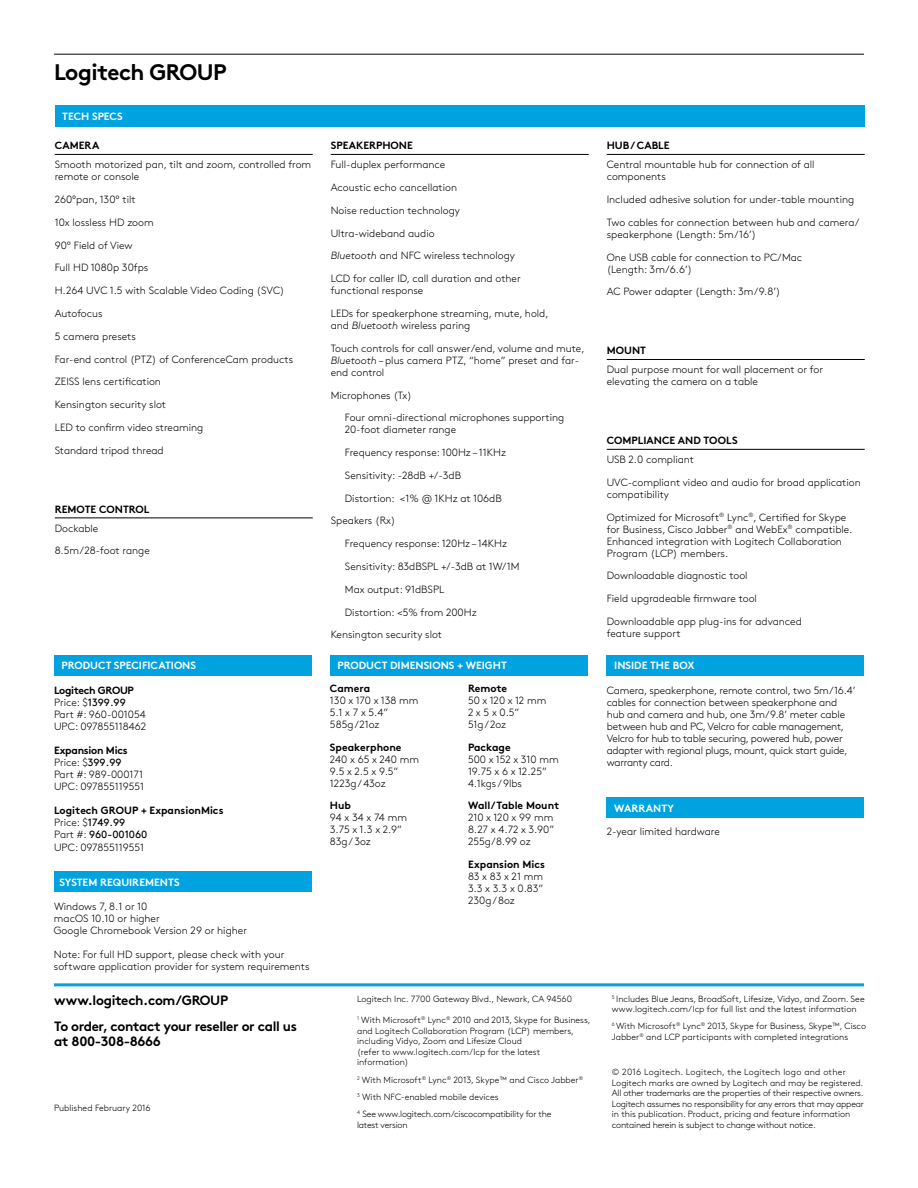
<style>
.page{position:relative;width:918px;height:1188px;background:#fff}
.page>*{position:absolute;margin:0;border:0;box-sizing:border-box;transform-origin:0 0}
.t1{font:700 22.5px "Brown Pro";letter-spacing:-.025em;color:#000}
.t2{font:700 13.5px/25.8px "Brown Pro";letter-spacing:-.025em;color:#000}
.t3{font:300 10.5px/12px "Brown Pro";color:#000}
.t4{font:300 10.5px/12px "Brown Pro";letter-spacing:-.025em;color:#000}
.t5{font:700 10.5px/12px "Brown Pro";color:#000}
.t6{font:700 10.5px "Brown Pro";color:#fff}
.t7{font:10.5px "Brown Pro TT";color:#000}
.t8{font:300 9px/10.5px "Brown Pro";color:#000}
.t9{font:300 9px/10.5px "Brown Pro";letter-spacing:-.02em;color:#000}
.t10{font:300 9px "Brown Pro";letter-spacing:-.025em;color:#000}
.s1{font-weight:700}
.s2{font-family:"Brown Pro TT";font-weight:400}
.s3{font-weight:300}
.s4{font-family:"Brown Pro";font-weight:300}
.s5{font-style:italic}
</style>
<div class="page">
<hr style="left:54px;top:54px;width:810px;height:1px;background:#000">
<div style="left:54px;top:655px;width:258px;height:20px;background:#00a2e0"></div>
<div style="left:54px;top:871px;width:258px;height:20px;background:#00a2e0"></div>
<div style="left:330px;top:655px;width:257px;height:20px;background:#00a2e0"></div>
<div style="left:607px;top:655px;width:257px;height:20px;background:#00a2e0"></div>
<div style="left:607px;top:798px;width:257px;height:20px;background:#00a2e0"></div>
<hr style="left:54px;top:983px;width:810px;height:3px;background:#00a2e0">
<hr style="left:55px;top:154px;width:258px;height:1px;background:#000">
<hr style="left:55px;top:518px;width:258px;height:1px;background:#000">
<hr style="left:331px;top:154px;width:258px;height:1px;background:#000">
<hr style="left:607px;top:154px;width:258px;height:1px;background:#000">
<hr style="left:607px;top:359px;width:258px;height:1px;background:#000">
<hr style="left:607px;top:449px;width:258px;height:1px;background:#000">
<div style="left:55px;top:105px;width:810px;height:22px;background:#00a2e0"></div>
<h1 class="t1" style="left:54px;top:54px;width:174px">Logitech GROUP</h1>
<p class="t6" style="left:62px;top:108px;width:62px">TECH SPECS</p>
<p class="t5" style="left:55px;top:139px;width:46px">CAMERA</p>
<p class="t3" style="left:55px;top:158px;width:258px">Smooth motorized pan, tilt and zoom, controlled from remote or console</p>
<p class="t3" style="left:55px;top:187px;width:240px;line-height:22.8px">260°pan, 130° tilt<br>10x lossless HD zoom<br>90° Field of View<br>Full HD 1080p 30fps<br>H.264 UVC 1.5 with Scalable Video Coding (SVC)<br>Autofocus<br>5 camera presets<br>Far-end control (PTZ) of ConferenceCam products<br>ZEISS lens certification<br>Kensington security slot<br>LED to confirm video streaming<br>Standard tripod thread</p>
<p class="t5" style="left:55px;top:502px;width:96px">REMOTE CONTROL</p>
<p class="t3" style="left:55px;top:516px;width:97px;line-height:22.8px">Dockable<br>8.5m/28-foot range</p>
<p class="t6" style="left:62px;top:657px;width:136px">PRODUCT SPECIFICATIONS</p>
<p class="t3" style="left:54px;top:684px;width:94px"><span class="s1">Logitech GROUP<br></span>Price: $<span class="s2">1399.99<br></span>Part #: 960-001054<br>UPC: 097855118462</p>
<p class="t3" style="left:54px;top:744px;width:91px"><span class="s1">Expansion Mics<br></span>Price: $<span class="s2">399.99<br></span>Part #: 989-000171<br>UPC: 097855119551</p>
<p class="t5" style="left:54px;top:804px;width:171px">Logitech GROUP + ExpansionMics<br><span class="s3">Price: $</span><span class="s2">1749.99</span></p>
<p class="t7" style="left:54px;top:827px;width:95px"><span class="s4">Part #:</span> 960-001060</p>
<p class="t3" style="left:54px;top:840px;width:91px">UPC: 097855119551</p>
<p class="t6" style="left:59px;top:874px;width:122px">SYSTEM REQUIREMENTS</p>
<p class="t3" style="left:54px;top:900px;width:195px">Windows 7, 8.1 or 10<br>macOS 10.10 or higher<br>Google Chromebook Version 29 or higher</p>
<p class="t3" style="left:54px;top:948px;width:257px">Note: For full HD support, please check with your software application provider for system requirements</p>
<p class="t2" style="left:54px;top:986px;width:244px">www.logitech.com/GROUP<br>To order, contact your reseller or call us</p>
<p class="t2" style="left:54px;top:1027px;width:108px">at 800-308-8666</p>
<p class="t8" style="left:54px;top:1102px;width:98px">Published February 2016</p>
<p class="t5" style="left:331px;top:139px;width:84px">SPEAKERPHONE</p>
<p class="t3" style="left:331px;top:152px;width:192px;line-height:22.8px">Full-duplex performance<br>Acoustic echo cancellation<br>Noise reduction technology<br>Ultra-wideband audio<br><span class="s5">Bluetooth</span> and NFC wireless technology<br>LCD for caller ID, call duration and other</p>
<p class="t3" style="left:331px;top:278px;width:219px;line-height:22.8px">functional response<br>LEDs for speakerphone streaming, mute, hold,</p>
<p class="t3" style="left:331px;top:313px;width:255px;line-height:22.8px">and <span class="s5">Bluetooth</span> wireless paring<br>Touch controls for call answer/end, volume and mute,</p>
<p class="t3" style="left:331px;top:353px;width:250px"><span class="s5">Bluetooth</span> – plus camera PTZ, “home” preset and far&shy;end control</p>
<p class="t3" style="left:345px;top:383px;width:221px;line-height:22.8px;text-indent:-14px">Microphones (Tx)<br>Four omni-directional microphones supporting</p>
<p class="t3" style="left:345px;top:423px;width:113px">20-foot diameter range</p>
<p class="t3" style="left:345px;top:446px;width:163px">Frequency response: 100Hz – 11KHz</p>
<p class="t3" style="left:345px;top:469px;width:118px">Sensitivity: -28dB +/-3dB</p>
<p class="t3" style="left:345px;top:491px;width:158px">Distortion: &lt;1% @ 1KHz at 106dB</p>
<p class="t3" style="left:331px;top:514px;width:66px">Speakers (Rx)</p>
<p class="t3" style="left:345px;top:537px;width:164px">Frequency response: 120Hz – 14KHz</p>
<p class="t3" style="left:345px;top:560px;width:176px">Sensitivity: 83dBSPL +/-3dB at 1W/1M</p>
<p class="t3" style="left:345px;top:582px;width:101px">Max output: 91dBSPL</p>
<p class="t3" style="left:345px;top:605px;width:133px">Distortion: &lt;5% from 200Hz</p>
<p class="t3" style="left:331px;top:628px;width:113px">Kensington security slot</p>
<p class="t6" style="left:338px;top:657px;width:171px">PRODUCT DIMENSIONS + WEIGHT</p>
<p class="t5" style="left:330px;top:681px;width:42px">Camera</p>
<p class="t3" style="left:330px;top:693px;width:90px">130 x 170 x 138 mm<br>5.1 x 7 x 5.4”<br>585g /21oz</p>
<p class="t5" style="left:330px;top:740px;width:73px">Speakerphone</p>
<p class="t3" style="left:330px;top:752px;width:91px">240 x 65 x 240 mm<br>9.5 x 2.5 x 9.5”<br>1223g / 43oz</p>
<p class="t5" style="left:330px;top:799px;width:23px">Hub</p>
<p class="t3" style="left:330px;top:811px;width:79px">94 x 34 x 74 mm<br>3.75 x 1.3 x 2.9”<br>83g / 3oz</p>
<p class="t5" style="left:468px;top:681px;width:41px">Remote</p>
<p class="t3" style="left:468px;top:693px;width:80px">50 x 120 x 12 mm<br>2 x 5 x 0.5”<br>51g / 2oz</p>
<p class="t5" style="left:468px;top:740px;width:44px">Package</p>
<p class="t3" style="left:468px;top:752px;width:92px">500 x 152 x 310 mm<br>19.75 x 6 x 12.25”<br>4.1kgs / 9lbs</p>
<p class="t5" style="left:468px;top:799px;width:93px">Wall/Table Mount</p>
<p class="t3" style="left:468px;top:811px;width:88px;text-align:justify">210 x 120 x 99 mm 8.27 x 4.72 x 3.90” 255g/8.99 oz</p>
<p class="t5" style="left:468px;top:857px;width:79px">Expansion Mics</p>
<p class="t3" style="left:468px;top:870px;width:77px;text-align:justify">83 x 83 x 21 mm 3.3 x 3.3 x 0.83” 230g / 8oz</p>
<p class="t5" style="left:607px;top:139px;width:64px">HUB / CABLE</p>
<p class="t3" style="left:607px;top:158px;width:209px">Central mountable hub for connection of all components</p>
<p class="t3" style="left:607px;top:187px;width:254px;line-height:22.8px">Included adhesive solution for under-table mounting<br>Two cables for connection between hub and camera/</p>
<p class="t3" style="left:607px;top:222px;width:197px;line-height:22.8px">speakerphone (Length: 5m/16’)<br>One USB cable for connection to PC/Mac</p>
<p class="t3" style="left:607px;top:257px;width:175px;line-height:22.8px">(Length: 3m/6.6’)<br>AC Power adapter (Length: 3m/9.8’)</p>
<p class="t5" style="left:607px;top:344px;width:41px">MOUNT</p>
<p class="t3" style="left:607px;top:363px;width:218px">Dual purpose mount for wall placement or for elevating the camera on a table</p>
<p class="t5" style="left:607px;top:434px;width:132px">COMPLIANCE AND TOOLS</p>
<p class="t3" style="left:607px;top:447px;width:256px;line-height:22.8px">USB 2.0 compliant<br>UVC-compliant video and audio for broad application</p>
<p class="t3" style="left:607px;top:482px;width:241px;line-height:22.8px">compatibility<br>Optimized for Microsoft<sup>®</sup> Lync<sup>®</sup>, Certified for Skype</p>
<p class="t3" style="left:607px;top:522px;width:247px">for Business, Cisco Jabber<sup>®</sup> and WebEx<sup>®</sup> compatible.<br>Enhanced integration with Logitech Collaboration<br>Program (LCP) members.</p>
<p class="t3" style="left:607px;top:564px;width:197px;line-height:22.8px">Downloadable diagnostic tool<br>Field upgradeable firmware tool<br>Downloadable app plug-ins for advanced</p>
<p class="t3" style="left:607px;top:627px;width:75px">feature support</p>
<p class="t6" style="left:614px;top:657px;width:82px">INSIDE THE BOX</p>
<p class="t4" style="left:607px;top:684px;width:250px">Camera, speakerphone, remote control, two 5m/16.4’ cables for connection between speakerphone and hub and camera and hub, one 3m/9.8’ meter cable between hub and PC, Velcro for cable management, Velcro for hub to table securing, powered hub, power adapter with regional plugs, mount, quick start guide, warranty card.</p>
<p class="t6" style="left:614px;top:800px;width:61px">WARRANTY</p>
<p class="t3" style="left:607px;top:824px;width:115px">2-year limited hardware</p>
<p class="t8" style="left:357px;top:993px;width:216px">Logitech Inc. 7700 Gateway Blvd., Newark, CA 94560</p>
<p class="t8" style="left:357px;top:1014px;width:235px"><sup>1</sup> With Microsoft<sup>®</sup> Lync<sup>®</sup> 2010 and 2013, Skype for Business, and Logitech Collaboration Program (LCP) members, including Vidyo, Zoom and Lifesize Cloud<br>(refer to www.logitech.com/lcp for the latest information)</p>
<p class="t8" style="left:357px;top:1070px;width:228px;line-height:17.2px"><sup>2</sup> With Microsoft<sup>®</sup> Lync<sup>®</sup> 2013, Skype™ and Cisco Jabber<sup>®<br>3</sup> With NFC-enabled mobile devices<br><sup>4</sup> See www.logitech.com/ciscocompatibility for the</p>
<p class="t10" style="left:357px;top:1118px;width:52px">latest version</p>
<p class="t8" style="left:612px;top:993px;width:254px"><sup>5</sup> Includes Blue Jeans, BroadSoft, Lifesize, Vidyo, and Zoom. See www.logitech.com/lcp for full list and the latest information</p>
<p class="t8" style="left:612px;top:1020px;width:256px"><sup>6</sup> With Microsoft<sup>®</sup> Lync<sup>®</sup> 2013, Skype for Business, Skype™, Cisco<br>Jabber<sup>®</sup> and LCP participants with completed integrations</p>
<p class="t9" style="left:612px;top:1066px;width:254px">© 2016 Logitech. Logitech, the Logitech logo and other Logitech marks are owned by Logitech and may be registered.<br>All other trademarks are the properties of their respective owners.<br>Logitech assumes no responsibility for any errors that may appear in this publication. Product, pricing and feature information contained herein is subject to change without notice.</p>
</div>
